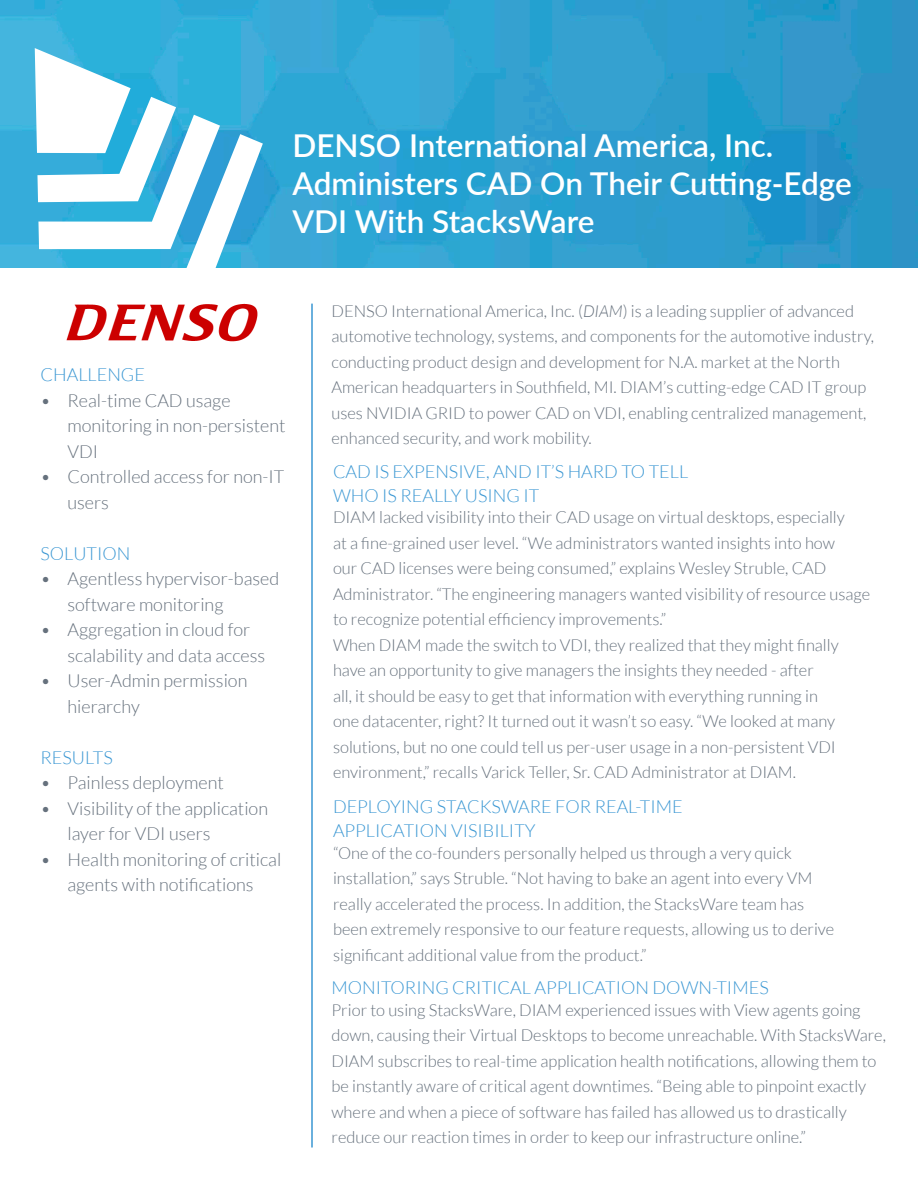
<style>
.page{position:relative;width:918px;height:1188px;background:#fff}
.page>*{position:absolute;margin:0;border:0;box-sizing:border-box;transform-origin:0 0}
.t1{font:600 31.5px/37.8px "Lato";color:#fff}
.t2{font:300 18px/25.5px "Lato";color:#66717d}
.t3{font:300 18px "Lato";color:#3a97d3}
.t4{font:300 16.5px/25.5px "Lato";color:#66717d}
.s1{font-style:italic}
</style>
<div class="page">
<img style="left:0;top:0;width:918px;height:267px">
<hr style="left:311px;top:304px;width:2px;height:844px;background:#3a97d3">
<svg style="left:35px;top:48px;width:228px;height:220px"></svg>
<img style="left:66px;top:303px;width:192px;height:39px">
<p class="t1" style="left:292px;top:125px;width:561px">DENSO International America, Inc.<br>Administers CAD On Their Cutting-Edge<br>VDI With StacksWare</p>
<p class="t3" style="left:40px;top:365px;width:106px">CHALLENGE</p>
<p class="t2" style="left:68px;top:387px;width:220px;text-indent:-27px">• Real-time CAD usage monitoring in non-persistent<br>VDI</p>
<p class="t2" style="left:68px;top:464px;width:218px;text-indent:-27px">• Controlled access for non-IT users</p>
<p class="t3" style="left:40px;top:544px;width:91px">SOLUTION</p>
<p class="t2" style="left:68px;top:566px;width:213px;text-indent:-27px">• Agentless hypervisor-based software monitoring</p>
<p class="t2" style="left:68px;top:617px;width:199px;text-indent:-27px">• Aggregation in cloud for scalability and data access</p>
<p class="t2" style="left:68px;top:668px;width:181px;text-indent:-27px">• User-Admin permission hierarchy</p>
<p class="t3" style="left:40px;top:748px;width:74px">RESULTS</p>
<p class="t2" style="left:40px;top:770px;width:185px">• Painless deployment</p>
<p class="t2" style="left:68px;top:795px;width:202px;text-indent:-27px">• Visibility of the application layer for VDI users</p>
<p class="t2" style="left:40px;top:846px;width:242px;text-align:center">• Health monitoring of critical agents with notifications</p>
<p class="t4" style="left:332px;top:298px;width:544px">DENSO International America, Inc. (<span class="s1">DIAM</span>) is a leading supplier of advanced automotive technology, systems, and components for the automotive industry, conducting product design and development for N.A. market at the North American headquarters in Southfield, MI. DIAM’s cutting-edge CAD IT group uses NVIDIA GRID to power CAD on VDI, enabling centralized management, enhanced security, and work mobility.</p>
<p class="t3" style="left:333px;top:462px;width:357px">CAD IS EXPENSIVE, AND IT’S HARD TO TELL</p>
<p class="t3" style="left:333px;top:486px;width:208px">WHO IS REALLY USING IT</p>
<p class="t4" style="left:333px;top:504px;width:539px">DIAM lacked visibility into their CAD usage on virtual desktops, especially<br>at a fine-grained user level. “We administrators wanted insights into how<br>our CAD licenses were being consumed,” explains Wesley Struble, CAD Administrator. “The engineering managers wanted visibility of resource usage to recognize potential efficiency improvements.”</p>
<p class="t4" style="left:333px;top:632px;width:507px">When DIAM made the switch to VDI, they realized that they might finally have an opportunity to give managers the insights they needed - after<br>all, it should be easy to get that information with everything running in one datacenter, right? It turned out it wasn’t so easy. “We looked at many solutions, but no one could tell us per-user usage in a non-persistent VDI environment,” recalls Varick Teller, Sr. CAD Administrator at DIAM.</p>
<p class="t3" style="left:333px;top:797px;width:351px">DEPLOYING STACKSWARE FOR REAL-TIME</p>
<p class="t3" style="left:333px;top:821px;width:204px">APPLICATION VISIBILITY</p>
<p class="t4" style="left:333px;top:840px;width:503px">“One of the co-founders personally helped us through a very quick installation,” says Struble. “Not having to bake an agent into every VM really accelerated the process. In addition, the StacksWare team has been extremely responsive to our feature requests, allowing us to derive significant additional value from the product.”</p>
<p class="t3" style="left:332px;top:978px;width:439px">MONITORING CRITICAL APPLICATION DOWN-TIMES</p>
<p class="t4" style="left:332px;top:997px;width:556px">Prior to using StacksWare, DIAM experienced issues with View agents going down, causing their Virtual Desktops to become unreachable. With StacksWare, DIAM subscribes to real-time application health notifications, allowing them to be instantly aware of critical agent downtimes. “Being able to pinpoint exactly where and when a piece of software has failed has allowed us to drastically reduce our reaction times in order to keep our infrastructure online.”</p>
</div>
